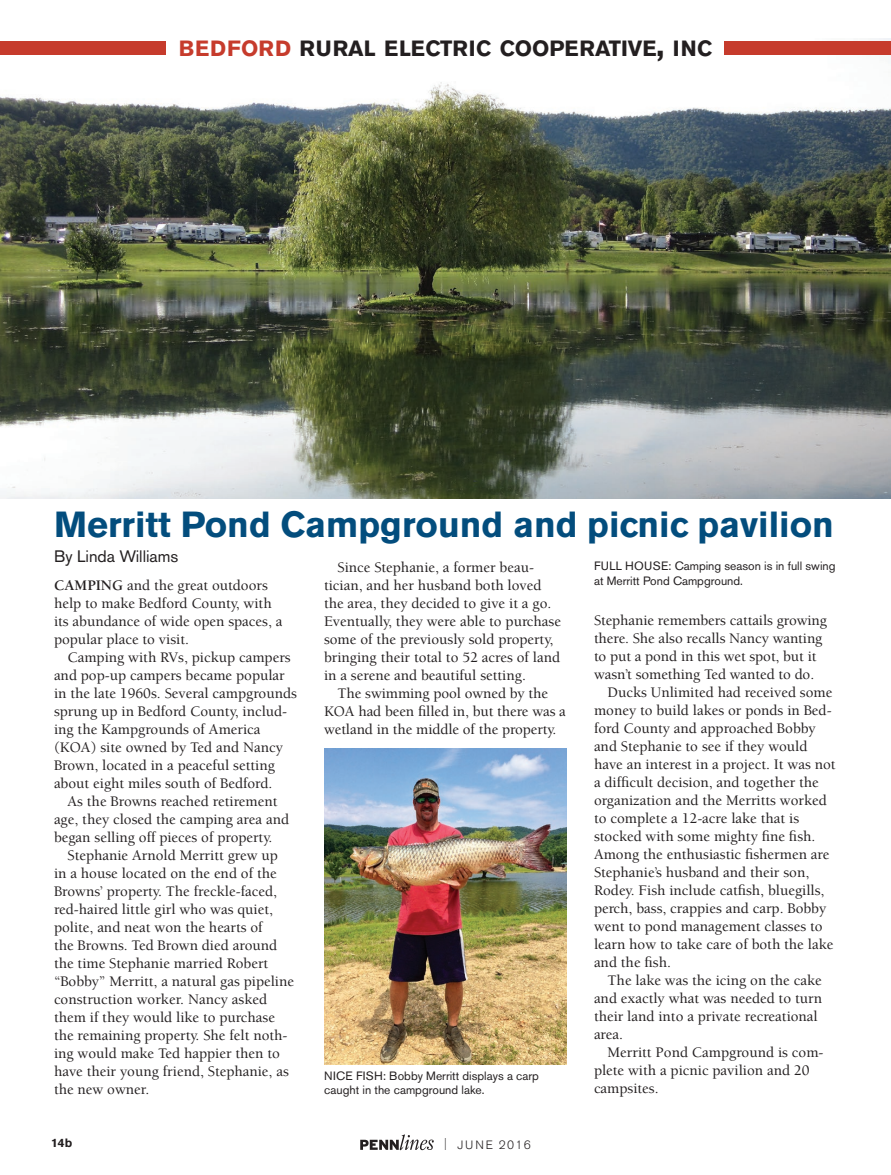
<style>
.page{position:relative;width:891px;height:1175px;background:#fff}
.page>*{position:absolute;margin:0;border:0;box-sizing:border-box;transform-origin:0 0}
.Heading{font:700 36px "Akzidenz Grotesk BE";color:#034d7d}
.Coop_Header{font:700 21.9px "Akzidenz Grotesk BE";color:#231f20}
.Author_Byline-Decend{font:16.5px "Akzidenz Grotesk BE";color:#231f20}
.Body_Copy{font:500 15px/18px "Berkeley Std";color:#231f20}
.Body_Copy_First_Para{font:500 15px/18px "Berkeley Std";color:#231f20}
.Photo_Caption{font:12px/14.4px "Akzidenz Grotesk BE";color:#231f20}
.t1{font:300 12px "Akzidenz Grotesk BE";letter-spacing:.13em;color:#231f20}
.t2{font:700 12px "Akzidenz Grotesk BE";color:#231f20}
.s1{color:#c63b2c}
.s2{font-size:31.2px}
.s3{font-weight:700}
.s4{font-stretch:condensed}
</style>
<div class="page">
<img style="left:0;top:39px;width:891px;height:459px">
<svg style="left:360px;top:1134px;width:74px;height:16px"></svg>
<div style="left:725px;top:41px;width:166px;height:13px;background:#c63b2c"></div>
<div style="left:0;top:41px;width:166px;height:13px;background:#c63b2c"></div>
<img style="left:324px;top:748px;width:243px;height:316px">
<p class="Coop_Header" style="left:179px;top:35px;width:535px"><span class="s1">BEDFORD</span> RURAL ELECTRIC COOPERATIVE<span class="s2">,</span> INC</p>
<p class="Heading" style="left:54px;top:503px;width:782px">Merritt Pond Campground and picnic pavilion</p>
<p class="Author_Byline-Decend" style="left:54px;top:546px;width:126px">By Linda Williams</p>
<p class="Body_Copy_First_Para" style="left:54px;top:576px;width:230px"><span class="s3">CAMPING</span> and the great outdoors help to make Bedford County, with its abundance of wide open spaces, a popular place to visit.</p>
<p class="Body_Copy" style="left:54px;top:648px;width:245px;text-indent:14px">Camping with RVs, pickup campers and pop-up campers became popular in the late 1960s. Several campgrounds sprung up in Bedford County, includ&shy;ing the Kampgrounds of America (KOA) site owned by Ted and Nancy Brown, located in a peaceful setting about eight miles south of Bedford.</p>
<p class="Body_Copy" style="left:54px;top:792px;width:237px;text-indent:14px">As the Browns reached retirement age, they closed the camping area and began selling off pieces of property.</p>
<p class="Body_Copy" style="left:54px;top:846px;width:242px;text-indent:14px">Stephanie Arnold Merritt grew up in a house located on the end of the Browns’ property. The freckle-faced, red-haired little girl who was quiet, polite, and neat won the hearts of<br>the Browns. Ted Brown died around the time Stephanie married Robert “Bobby” Merritt, a natural gas pipeline construction worker. Nancy asked them if they would like to purchase the remaining property. She felt noth&shy;ing would make Ted happier then to have their young friend, Stephanie, as the new owner.</p>
<p class="Body_Copy" style="left:324px;top:558px;width:239px;text-indent:14px">Since Stephanie, a former beau&shy;tician, and her husband both loved the area, they decided to give it a go.<br>Eventually, they were able to purchase some of the previously sold property, bringing their total to 52 acres of land in a serene and beautiful setting.</p>
<p class="Body_Copy" style="left:324px;top:684px;width:243px;text-indent:14px">The swimming pool owned by the<br>KOA had been filled in, but there was a wetland in the middle of the property.</p>
<p class="Photo_Caption" style="left:594px;top:559px;width:243px">FULL HOUSE: Camping season is in full swing at Merritt Pond Campground.</p>
<p class="Body_Copy" style="left:594px;top:611px;width:235px">Stephanie remembers cattails growing there. She also recalls Nancy wanting to put a pond in this wet spot, but it wasn’t something Ted wanted to do.</p>
<p class="Body_Copy" style="left:594px;top:683px;width:243px;text-indent:14px">Ducks Unlimited had received some money to build lakes or ponds in Bed&shy;ford County and approached Bobby and Stephanie to see if they would have an interest in a project. It was not a difficult decision, and together the organization and the Merritts worked to complete a 12-acre lake that is stocked with some mighty fine fish.<br>Among the enthusiastic fishermen are Stephanie’s husband and their son, Rodey. Fish include catfish, bluegills, perch, bass, crappies and carp. Bobby went to pond management classes to learn how to take care of both the lake and the fish.</p>
<p class="Body_Copy" style="left:594px;top:971px;width:230px;text-indent:14px">The lake was the icing on the cake and exactly what was needed to turn their land into a private recreational area.</p>
<p class="Body_Copy" style="left:594px;top:1043px;width:231px;text-indent:14px">Merritt Pond Campground is com&shy;plete with a picnic pavilion and 20 campsites.</p>
<p class="Photo_Caption" style="left:324px;top:1068px;width:216px">NICE FISH: Bobby Merritt displays a carp caught in the campground lake.</p>
<p class="t2" style="left:51px;top:1136px;width:22px">14b</p>
<p class="t1" style="left:444px;top:1137px;width:88px"><span class="s4">|</span> JUNE 2016</p>
</div>
